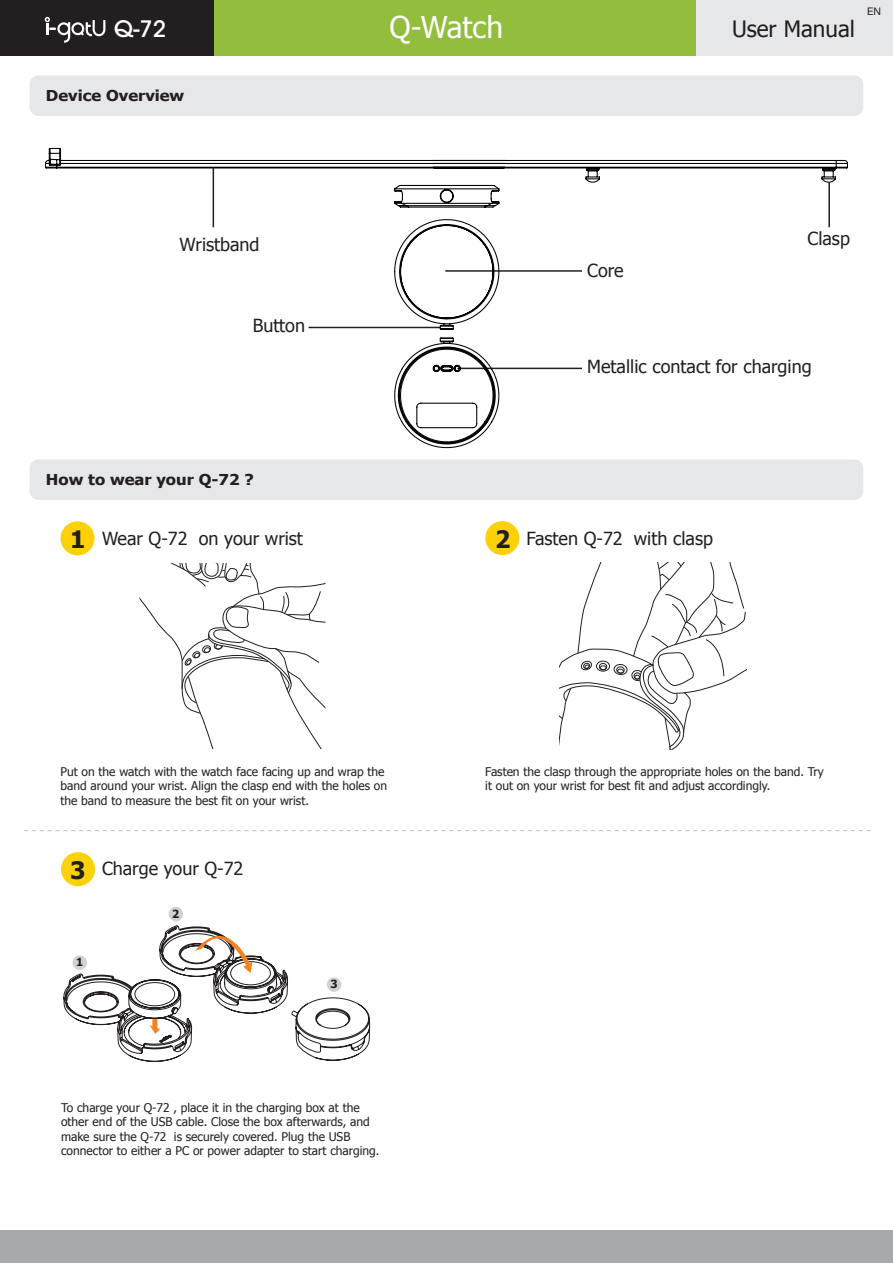
<style>
.page{position:relative;width:893px;height:1263px;background:#fff}
.page>*{position:absolute;margin:0;border:0;box-sizing:border-box;transform-origin:0 0}
.t1{font:30px "Tahoma";color:#fff}
.t2{font:700 24px "Tahoma";color:#231f20}
.t3{font:22.5px "Tahoma";color:#231f20}
.t4{font:500 22.5px "ITC Avant Garde Std";color:#fff}
.t5{font:18px "Tahoma";color:#231f20}
.t6{font:700 15px "Tahoma";color:#231f20;scale:1.1 1}
.t7{font:12px/14.4px "Tahoma";color:#231f20}
.t8{font:700 11.25px "Tahoma";color:#231f20}
.t9{font:10.5px "Helvetica Neue LT Pro";color:#231f20}
.s1{font-weight:700;font-size:24px}
</style>
<div class="page">
<div style="left:0;top:1231px;width:893px;height:32px;background:#a8a9ad"></div>
<div style="left:30px;top:75px;width:833px;height:41px;background:#e6e7e9;border-radius:9px"></div>
<div style="left:30px;top:459px;width:833px;height:41px;background:#e6e7e9;border-radius:9px"></div>
<div style="left:213px;top:0;width:484px;height:55px;background:#92bd3d"></div>
<div style="left:697px;top:0;width:196px;height:55px;background:#e6e7e9"></div>
<div style="left:0;top:0;width:213px;height:55px;background:#231f20"></div>
<svg style="left:45px;top:17px;width:60px;height:26px"></svg>
<div style="left:61px;top:521px;width:34px;height:34px;background:#fcd108;border-radius:50%"></div>
<svg style="left:24px;top:830px;width:847px;height:1px"></svg>
<div style="left:485px;top:521px;width:34px;height:34px;background:#fcd108;border-radius:50%"></div>
<div style="left:61px;top:852px;width:34px;height:34px;background:#fcd108;border-radius:50%"></div>
<svg style="left:139px;top:563px;width:187px;height:186px"></svg>
<svg style="left:559px;top:563px;width:187px;height:187px"></svg>
<div style="left:169px;top:907px;width:14px;height:14px;background:#d1d2d4;border-radius:50%"></div>
<svg style="left:63px;top:910px;width:307px;height:152px"></svg>
<hr style="left:445px;top:270px;width:137px;height:2px;background:#231f20">
<hr style="left:309px;top:327px;width:131px;height:1px;background:#231f20">
<hr style="left:457px;top:368px;width:125px;height:1px;background:#231f20">
<svg style="left:394px;top:219px;width:106px;height:230px"></svg>
<svg style="left:45px;top:147px;width:803px;height:62px"></svg>
<hr style="left:213px;top:167px;width:1px;height:60px;background:#231f20">
<hr style="left:828px;top:182px;width:2px;height:45px;background:#231f20">
<h3 class="t4" style="left:114px;top:15px;width:54px">Q-72</h3>
<h1 class="t1" style="left:389px;top:7px;width:115px">Q-Watch</h1>
<h3 class="t3" style="left:732px;top:13px;width:125px">User Manual</h3>
<p class="t9" style="left:867px;top:5px;width:15px">EN</p>
<p class="t6" style="left:46px;top:85px;width:127px">Device Overview</p>
<h3 class="t5" style="left:180px;top:232px;width:81px">Wristband</h3>
<h3 class="t5" style="left:808px;top:226px;width:44px">Clasp</h3>
<h3 class="t5" style="left:587px;top:258px;width:38px">Core</h3>
<h3 class="t5" style="left:253px;top:313px;width:54px">Button</h3>
<h3 class="t5" style="left:587px;top:355px;width:226px">Metallic contact for charging</h3>
<p class="t6" style="left:46px;top:469px;width:190px">How to wear your Q-72 ?</p>
<h3 class="t5" style="left:70px;top:526px;width:234px"><span class="s1">1</span> Wear Q-72 on your wrist</h3>
<h2 class="t2" style="left:495px;top:522px;width:17px">2</h2>
<h3 class="t5" style="left:526px;top:526px;width:188px">Fasten Q-72 with clasp</h3>
<p class="t7" style="left:61px;top:764px;width:328px">Put on the watch with the watch face facing up and wrap the band around your wrist. Align the clasp end with the holes on the band to measure the best fit on your wrist.</p>
<p class="t7" style="left:485px;top:764px;width:340px">Fasten the clasp through the appropriate holes on the band. Try it out on your wrist for best fit and adjust accordingly.</p>
<h3 class="t5" style="left:70px;top:856px;width:175px"><span class="s1">3</span> Charge your Q-72</h3>
<p class="t8" style="left:76px;top:954px;width:9px">1</p>
<p class="t8" style="left:172px;top:906px;width:9px">2</p>
<p class="t8" style="left:331px;top:976px;width:9px">3</p>
<p class="t7" style="left:61px;top:1100px;width:320px">To charge your Q-72 , place it in the charging box at the other end of the USB cable. Close the box afterwards, and make sure the Q-72 is securely covered. Plug the USB connector to either a PC or power adapter to start charging.</p>
</div>
